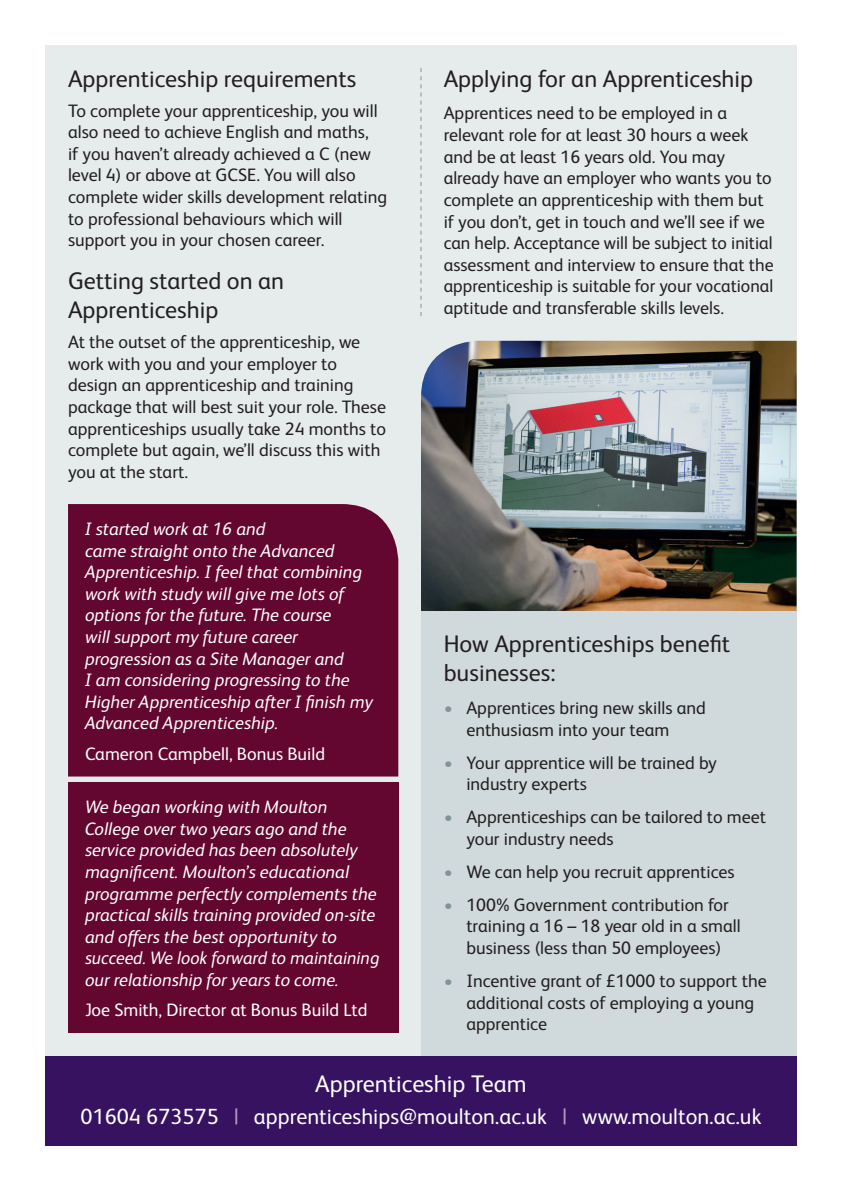
<style>
.page{position:relative;width:842px;height:1191px;background:#fff}
.page>*{position:absolute;margin:0;border:0;box-sizing:border-box;transform-origin:0 0}
.t1{font:24px/28.8px "FS Albert Pro";color:#231f20}
.t2{font:24px "FS Albert Pro";color:#fff}
.t3{font:22px "FS Albert Pro";color:#fff}
.t4{font:18px/21.6px "FS Albert Pro";color:#231f20}
.t5{font:italic 18px/21.6px "FS Albert Pro";color:#fff}
.t6{font:18px "FS Albert Pro";color:#fff}
.s1{color:#819598}
.s2{color:#be97c5}
</style>
<div class="page">
<div style="left:45px;top:45px;width:752px;height:1010px;background:#e6ebec"></div>
<img style="left:421px;top:341px;width:376px;height:270px">
<div style="left:421px;top:611px;width:376px;height:444px;background:#d0d9db"></div>
<svg style="left:420px;top:68px;width:1px;height:248px"></svg>
<div style="left:68px;top:782px;width:330px;height:251px;background:#630630"></div>
<div style="left:68px;top:504px;width:330px;height:272px;background:#630630"></div>
<div style="left:45px;top:1055px;width:752px;height:90px;background:#371260"></div>
<h1 class="t1" style="left:68px;top:62px;width:290px">Apprenticeship requirements</h1>
<p class="t4" style="left:68px;top:98px;width:321px">To complete your apprenticeship, you will also need to achieve English and maths,<br>if you haven’t already achieved a C (new level 4) or above at GCSE. You will also complete wider skills development relating to professional behaviours which will support you in your chosen career.</p>
<h1 class="t1" style="left:68px;top:265px;width:218px">Getting started on an<br>Apprenticeship</h1>
<p class="t4" style="left:68px;top:330px;width:320px">At the outset of the apprenticeship, we work with you and your employer to design an apprenticeship and training package that will best suit your role. These apprenticeships usually take 24 months to complete but again, we’ll discuss this with you at the start.</p>
<p class="t5" style="left:85px;top:517px;width:289px">I started work at 16 and<br>came straight onto the Advanced<br>Apprenticeship. I feel that combining work with study will give me lots of options for the future. The course<br>will support my future career progression as a Site Manager and<br>I am considering progressing to the<br>Higher Apprenticeship after I finish my<br>Advanced Apprenticeship.</p>
<p class="t6" style="left:85px;top:740px;width:242px">Cameron Campbell, Bonus Build</p>
<p class="t5" style="left:85px;top:795px;width:296px">We began working with Moulton College over two years ago and the service provided has been absolutely magnificent. Moulton’s educational programme perfectly complements the practical skills training provided on-site and offers the best opportunity to succeed. We look forward to maintaining our relationship for years to come.</p>
<p class="t6" style="left:85px;top:997px;width:284px">Joe Smith, Director at Bonus Build Ltd</p>
<h1 class="t1" style="left:444px;top:62px;width:311px">Applying for an Apprenticeship</h1>
<p class="t4" style="left:444px;top:101px;width:331px">Apprentices need to be employed in a relevant role for at least 30 hours a week and be at least 16 years old. You may already have an employer who wants you to complete an apprenticeship with them but if you don’t, get in touch and we’ll see if we can help. Acceptance will be subject to initial assessment and interview to ensure that the apprenticeship is suitable for your vocational aptitude and transferable skills levels.</p>
<h1 class="t1" style="left:444px;top:628px;width:288px">How Apprenticeships benefit businesses:</h1>
<p class="t4" style="left:466px;top:696px;width:241px;text-indent:-23px"><span class="s1">•</span> Apprentices bring new skills and enthusiasm into your team</p>
<p class="t4" style="left:466px;top:750px;width:252px;text-indent:-23px"><span class="s1">•</span> Your apprentice will be trained by industry experts</p>
<p class="t4" style="left:466px;top:805px;width:301px;text-indent:-23px"><span class="s1">•</span> Apprenticeships can be tailored to meet your industry needs</p>
<p class="t4" style="left:444px;top:859px;width:293px"><span class="s1">•</span> We can help you recruit apprentices</p>
<p class="t4" style="left:466px;top:892px;width:276px;text-indent:-23px"><span class="s1">•</span> 100% Government contribution for training a 16 – 18 year old in a small business (less than 50 employees)</p>
<p class="t4" style="left:466px;top:968px;width:302px;text-indent:-23px"><span class="s1">•</span> Incentive grant of £1000 to support the additional costs of employing a young apprentice</p>
<h1 class="t2" style="left:315px;top:1066px;width:213px">Apprenticeship Team</h1>
<p class="t3" style="left:81px;top:1100px;width:682px">01604 673575 <span class="s2">|</span> apprenticeships@moulton.ac.uk <span class="s2">|</span> www.moulton.ac.uk</p>
</div>
